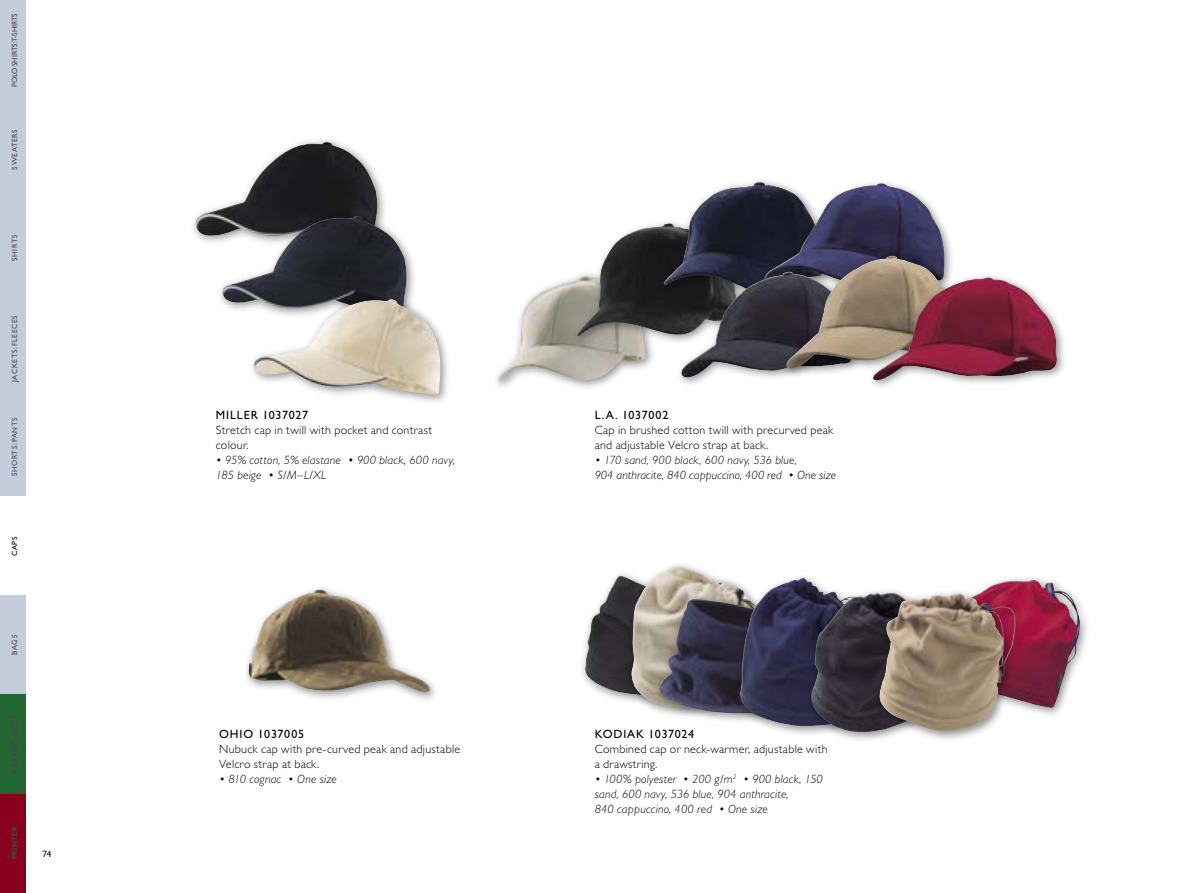
<style>
.page{position:relative;width:1200px;height:893px;background:#fff}
.page>*{position:absolute;margin:0;border:0;box-sizing:border-box;transform-origin:0 0}
.t1{font:italic 300 12px/15px "Gill Sans";letter-spacing:.015em;color:#000}
.t2{font:300 12px/15px "Gill Sans";letter-spacing:.02em;color:#000}
.t3{font:12px "Gill Sans";letter-spacing:.065em;color:#000}
.t4{font:300 9px "Gill Sans";color:#000}
.t5{font:7.5px "Gill Sans";letter-spacing:.08em;color:#484848}
.t6{font:7.5px "Gill Sans";letter-spacing:-.015em;color:#484848}
.t7{font:7.5px "Gill Sans";color:#000}
</style>
<div class="page">
<div style="left:0;top:298px;width:26px;height:99px;background:#c4cbdb"></div>
<div style="left:0;top:198px;width:26px;height:100px;background:#c4cbdb"></div>
<div style="left:0;top:99px;width:26px;height:99px;background:#c4cbdb"></div>
<div style="left:0;top:0;width:26px;height:99px;background:#c4cbdb"></div>
<div style="left:0;top:397px;width:26px;height:99px;background:#c4cbdb"></div>
<div style="left:0;top:595px;width:26px;height:99px;background:#c4cbdb"></div>
<div style="left:0;top:694px;width:26px;height:100px;background:#226632"></div>
<div style="left:0;top:794px;width:26px;height:99px;background:#88001b"></div>
<div style="left:241px;top:582px;width:199px;height:122px;background:#000;opacity:.45"></div>
<img style="left:248px;top:589px;width:182px;height:104px">
<img style="left:585px;top:576px;width:39px;height:121px">
<div style="left:624px;top:559px;width:152px;height:161px;background:#000;opacity:.45"></div>
<img style="left:630px;top:565px;width:135px;height:143px">
<div style="left:940px;top:572px;width:151px;height:147px;background:#000;opacity:.45"></div>
<img style="left:946px;top:580px;width:133px;height:128px">
<div style="left:651px;top:591px;width:215px;height:134px;background:#000;opacity:.45"></div>
<img style="left:658px;top:599px;width:74px;height:114px">
<div style="left:732px;top:571px;width:151px;height:167px;background:#000;opacity:.45"></div>
<img style="left:739px;top:577px;width:134px;height:149px">
<div style="left:803px;top:585px;width:162px;height:159px;background:#000;opacity:.45"></div>
<img style="left:809px;top:592px;width:63px;height:140px">
<div style="left:872px;top:586px;width:155px;height:157px;background:#000;opacity:.45"></div>
<img style="left:877px;top:592px;width:139px;height:141px">
<div style="left:189px;top:135px;width:200px;height:113px;background:#000;opacity:.45"></div>
<img style="left:195px;top:141px;width:183px;height:96px">
<div style="left:215px;top:209px;width:203px;height:114px;background:#000;opacity:.45"></div>
<img style="left:220px;top:215px;width:186px;height:96px">
<div style="left:247px;top:292px;width:205px;height:114px;background:#000;opacity:.45"></div>
<img style="left:252px;top:298px;width:191px;height:97px">
<div style="left:490px;top:269px;width:167px;height:124px;background:#000;opacity:.45"></div>
<img style="left:497px;top:275px;width:148px;height:108px">
<div style="left:570px;top:216px;width:181px;height:131px;background:#000;opacity:.45"></div>
<img style="left:576px;top:223px;width:98px;height:113px">
<div style="left:657px;top:175px;width:177px;height:132px;background:#000;opacity:.45"></div>
<img style="left:663px;top:182px;width:94px;height:115px">
<div style="left:757px;top:176px;width:199px;height:120px;background:#000;opacity:.45"></div>
<img style="left:764px;top:183px;width:180px;height:82px">
<div style="left:674px;top:265px;width:190px;height:124px;background:#000;opacity:.45"></div>
<img style="left:679px;top:272px;width:100px;height:107px">
<div style="left:779px;top:249px;width:192px;height:131px;background:#000;opacity:.45"></div>
<img style="left:784px;top:255px;width:177px;height:117px">
<div style="left:866px;top:270px;width:201px;height:122px;background:#000;opacity:.45"></div>
<img style="left:871px;top:277px;width:189px;height:110px">
<p class="t6" style="left:10px;top:87px;width:75px;rotate:-90deg">POLO SHIRTS:T-SHIRTS</p>
<p class="t5" style="left:10px;top:170px;width:42px;rotate:-90deg">SWEATERS</p>
<p class="t5" style="left:10px;top:261px;width:28px;rotate:-90deg">SHIRTS</p>
<p class="t5" style="left:10px;top:382px;width:68px;rotate:-90deg">JACKETS:FLEECES</p>
<p class="t5" style="left:10px;top:476px;width:60px;rotate:-90deg">SHORTS:PANTS</p>
<p class="t7" style="left:10px;top:556px;width:21px;rotate:-90deg">CAPS</p>
<p class="t5" style="left:10px;top:655px;width:21px;rotate:-90deg">BAGS</p>
<p class="t5" style="left:10px;top:774px;width:60px;rotate:-90deg">HARVEST:GOLF</p>
<p class="t5" style="left:10px;top:859px;width:34px;rotate:-90deg">PRINTER</p>
<p class="t4" style="left:43px;top:849px;width:10px">74</p>
<p class="t3" style="left:216px;top:408px;width:94px">MILLER 1037027</p>
<p class="t2" style="left:216px;top:423px;width:218px">Stretch cap in twill with pocket and contrast colour.</p>
<p class="t1" style="left:216px;top:453px;width:240px">• 95% cotton, 5% elastane • 900 black, 600 navy,<br>185 beige • S/M–L/XL</p>
<p class="t3" style="left:219px;top:727px;width:87px">OHIO 1037005</p>
<p class="t2" style="left:219px;top:742px;width:243px">Nubuck cap with pre-curved peak and adjustable<br>Velcro strap at back.</p>
<p class="t1" style="left:219px;top:772px;width:119px">• 810 cognac • One size</p>
<p class="t3" style="left:594px;top:408px;width:75px">L.A. 1037002</p>
<p class="t2" style="left:594px;top:423px;width:240px">Cap in brushed cotton twill with precurved peak and adjustable Velcro strap at back.</p>
<p class="t1" style="left:594px;top:453px;width:243px">• 170 sand, 900 black, 600 navy, 536 blue,<br>904 anthracite, 840 cappuccino, 400 red • One size</p>
<p class="t3" style="left:594px;top:727px;width:101px">KODIAK 1037024</p>
<p class="t2" style="left:594px;top:742px;width:234px">Combined cap or neck-warmer, adjustable with a drawstring.</p>
<p class="t1" style="left:594px;top:772px;width:229px">• 100% polyester • 200 g/m<sup>2</sup> • 900 black, 150 sand, 600 navy, 536 blue, 904 anthracite,<br>840 cappuccino, 400 red • One size</p>
</div>
